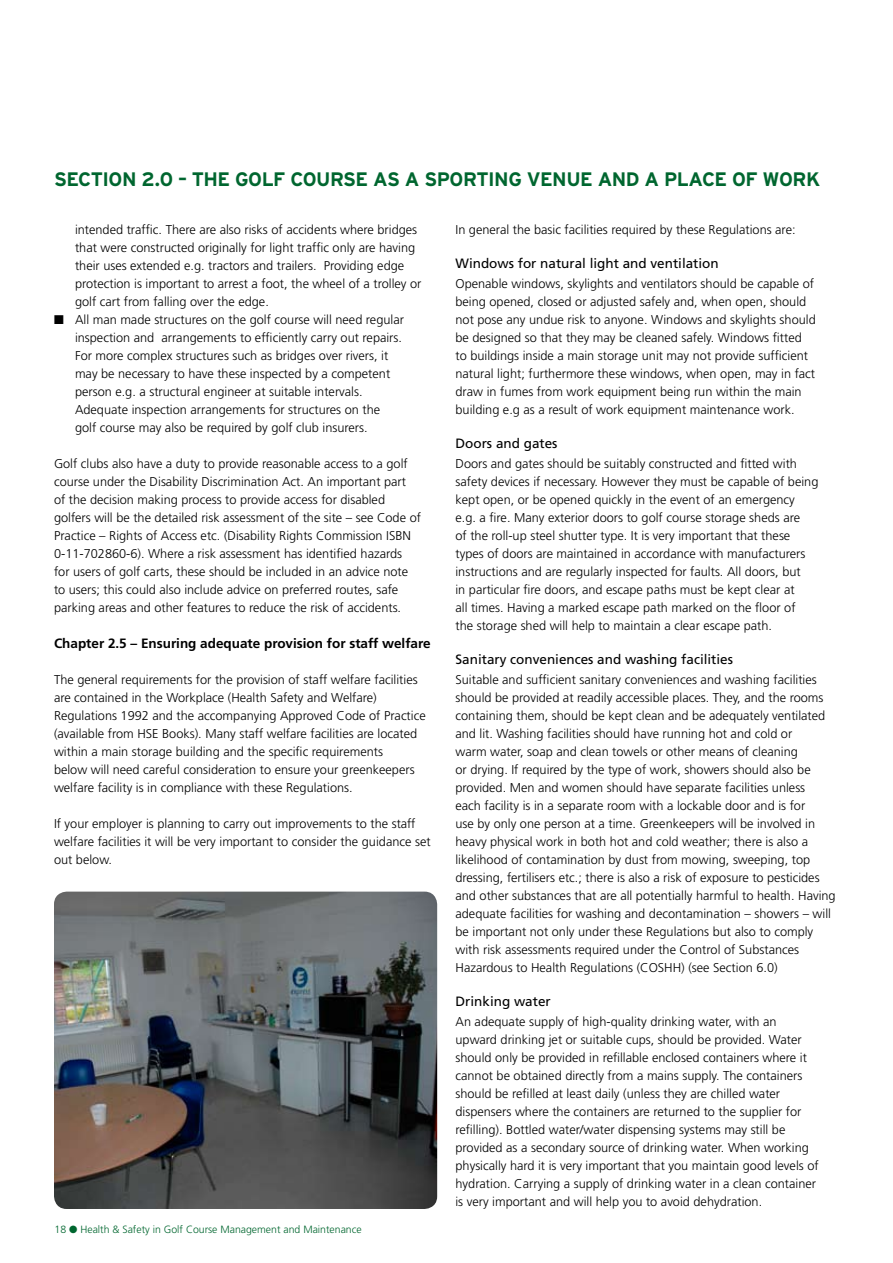
<style>
.page{position:relative;width:893px;height:1263px;background:#fff}
.page>*{position:absolute;margin:0;border:0;box-sizing:border-box;transform-origin:0 0}
.t1{font:700 19.5px "Interstate";letter-spacing:-.025em;color:#00662f}
.t2{font:13.5px "Frutiger";color:#000}
.t3{font:700 13.5px "Frutiger";color:#000}
.t4{font:300 12.75px/18px "Frutiger";color:#000}
.t5{font:300 10.5px "Frutiger";color:#00662f}
</style>
<div class="page">
<img style="left:54px;top:891px;width:383px;height:318px">
<h1 class="t1" style="left:54px;top:168px;width:768px">SECTION 2.0 – THE GOLF COURSE AS A SPORTING VENUE AND A PLACE OF WORK</h1>
<p class="t4" style="left:75px;top:221px;width:348px">intended traffic. There are also risks of accidents where bridges that were constructed originally for light traffic only are having their uses extended e.g. tractors and trailers. Providing edge protection is important to arrest a foot, the wheel of a trolley or golf cart from falling over the edge.</p>
<p class="t4" style="left:75px;top:311px;width:330px;text-indent:-21px">■ All man made structures on the golf course will need regular inspection and arrangements to efficiently carry out repairs.<br>For more complex structures such as bridges over rivers, it may be necessary to have these inspected by a competent person e.g. a structural engineer at suitable intervals.<br>Adequate inspection arrangements for structures on the golf course may also be required by golf club insurers.</p>
<p class="t4" style="left:54px;top:455px;width:368px">Golf clubs also have a duty to provide reasonable access to a golf course under the Disability Discrimination Act. An important part<br>of the decision making process to provide access for disabled golfers will be the detailed risk assessment of the site – see Code of Practice – Rights of Access etc. (Disability Rights Commission ISBN 0-11-702860-6). Where a risk assessment has identified hazards<br>for users of golf carts, these should be included in an advice note to users; this could also include advice on preferred routes, safe parking areas and other features to reduce the risk of accidents.</p>
<p class="t3" style="left:54px;top:635px;width:378px">Chapter 2.5 – Ensuring adequate provision for staff welfare</p>
<p class="t4" style="left:54px;top:671px;width:373px">The general requirements for the provision of staff welfare facilities are contained in the Workplace (Health Safety and Welfare)<br>Regulations 1992 and the accompanying Approved Code of Practice (available from HSE Books). Many staff welfare facilities are located within a main storage building and the specific requirements<br>below will need careful consideration to ensure your greenkeepers welfare facility is in compliance with these Regulations.</p>
<p class="t4" style="left:54px;top:815px;width:378px">If your employer is planning to carry out improvements to the staff welfare facilities it will be very important to consider the guidance set out below.</p>
<p class="t5" style="left:55px;top:1224px;width:309px">18 ● Health &amp; Safety in Golf Course Management and Maintenance</p>
<p class="t4" style="left:455px;top:221px;width:342px">In general the basic facilities required by these Regulations are:</p>
<p class="t2" style="left:455px;top:256px;width:265px">Windows for natural light and ventilation</p>
<p class="t4" style="left:455px;top:275px;width:362px">Openable windows, skylights and ventilators should be capable of being opened, closed or adjusted safely and, when open, should not pose any undue risk to anyone. Windows and skylights should be designed so that they may be cleaned safely. Windows fitted to buildings inside a main storage unit may not provide sufficient natural light; furthermore these windows, when open, may in fact draw in fumes from work equipment being run within the main building e.g as a result of work equipment maintenance work.</p>
<p class="t2" style="left:455px;top:436px;width:104px">Doors and gates</p>
<p class="t4" style="left:455px;top:455px;width:364px">Doors and gates should be suitably constructed and fitted with safety devices if necessary. However they must be capable of being kept open, or be opened quickly in the event of an emergency e.g. a fire. Many exterior doors to golf course storage sheds are<br>of the roll-up steel shutter type. It is very important that these types of doors are maintained in accordance with manufacturers instructions and are regularly inspected for faults. All doors, but<br>in particular fire doors, and escape paths must be kept clear at<br>all times. Having a marked escape path marked on the floor of<br>the storage shed will help to maintain a clear escape path.</p>
<p class="t2" style="left:455px;top:652px;width:279px">Sanitary conveniences and washing facilities</p>
<p class="t4" style="left:455px;top:671px;width:382px">Suitable and sufficient sanitary conveniences and washing facilities should be provided at readily accessible places. They, and the rooms containing them, should be kept clean and be adequately ventilated and lit. Washing facilities should have running hot and cold or<br>warm water, soap and clean towels or other means of cleaning<br>or drying. If required by the type of work, showers should also be provided. Men and women should have separate facilities unless<br>each facility is in a separate room with a lockable door and is for<br>use by only one person at a time. Greenkeepers will be involved in heavy physical work in both hot and cold weather; there is also a likelihood of contamination by dust from mowing, sweeping, top dressing, fertilisers etc.; there is also a risk of exposure to pesticides and other substances that are all potentially harmful to health. Having adequate facilities for washing and decontamination – showers – will be important not only under these Regulations but also to comply with risk assessments required under the Control of Substances Hazardous to Health Regulations (COSHH) (see Section 6.0)</p>
<p class="t2" style="left:455px;top:994px;width:97px">Drinking water</p>
<p class="t4" style="left:455px;top:1013px;width:365px">An adequate supply of high-quality drinking water, with an upward drinking jet or suitable cups, should be provided. Water should only be provided in refillable enclosed containers where it cannot be obtained directly from a mains supply. The containers should be refilled at least daily (unless they are chilled water dispensers where the containers are returned to the supplier for refilling). Bottled water/water dispensing systems may still be provided as a secondary source of drinking water. When working physically hard it is very important that you maintain good levels of hydration. Carrying a supply of drinking water in a clean container is very important and will help you to avoid dehydration.</p>
</div>
